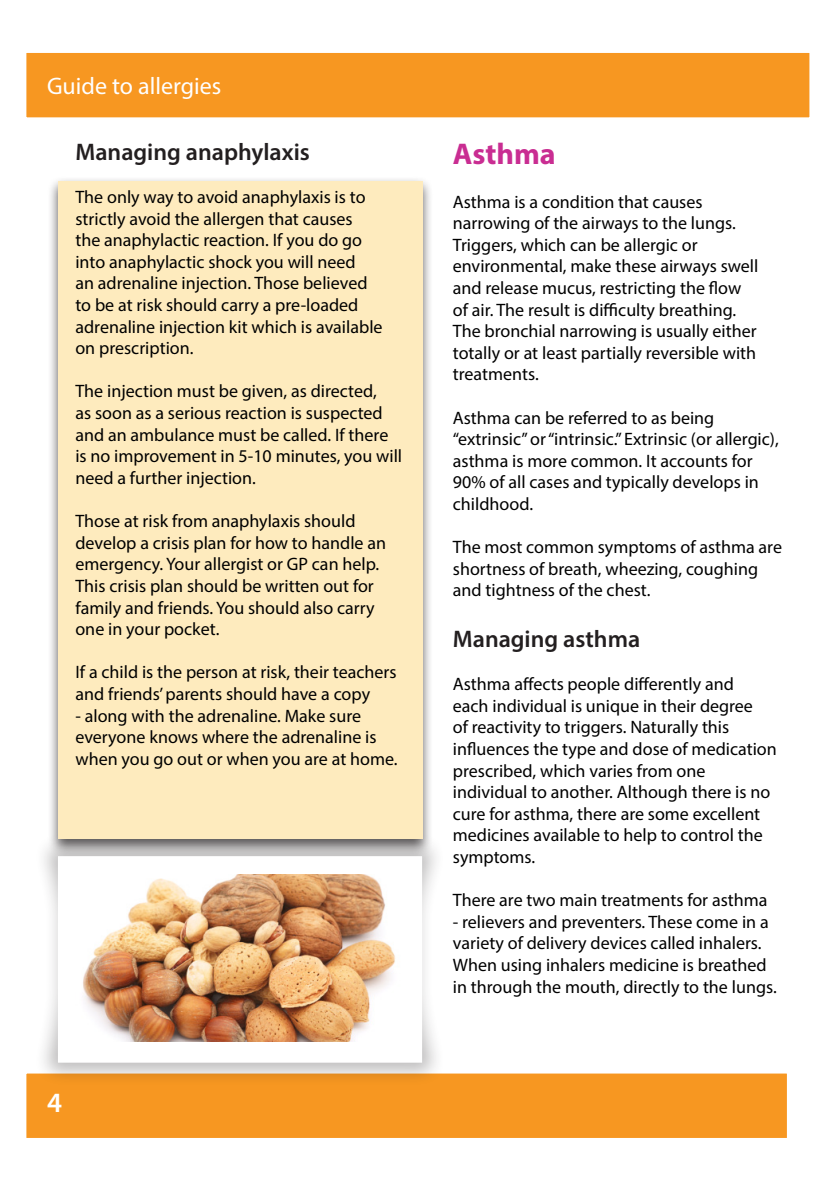
<style>
.page{position:relative;width:840px;height:1191px;background:#fff}
.page>*{position:absolute;margin:0;border:0;box-sizing:border-box;transform-origin:0 0}
.t1{font:700 30px "Myriad Pro";color:#c92d92}
.t2{font:600 28px "Myriad Pro";color:#fff}
.t3{font:600 24px "Myriad Pro";color:#231f20}
.t4{font:24px "Myriad Pro";color:#fff}
.t5{font:18px/21.6px "Myriad Pro";color:#000}
</style>
<div class="page">
<div style="left:24px;top:1071px;width:764px;height:69px;background:#f79721;border:2px solid #fff"></div>
<div style="left:24px;top:51px;width:787px;height:68px;background:#f79721;border:2px solid #fff"></div>
<div style="left:32px;top:830px;width:410px;height:254px;background:#231f20;opacity:.3"></div>
<div style="left:58px;top:856px;width:364px;height:206px;background:#fff"></div>
<div style="left:47px;top:176px;width:386px;height:680px;background:#231f20;opacity:.75"></div>
<div style="left:58px;top:181px;width:364px;height:658px;background:#feebbe"></div>
<img style="left:83px;top:874px;width:313px;height:167px">
<h3 class="t4" style="left:47px;top:71px;width:176px">Guide to allergies</h3>
<p class="t3" style="left:75px;top:136px;width:236px">Managing anaphylaxis</p>
<p class="t5" style="left:75px;top:186px;width:308px">The only way to avoid anaphylaxis is to strictly avoid the allergen that causes<br>the anaphylactic reaction. If you do go into anaphylactic shock you will need<br>an adrenaline injection. Those believed to be at risk should carry a pre-loaded adrenaline injection kit which is available on prescription.</p>
<p class="t5" style="left:75px;top:380px;width:328px">The injection must be given, as directed,<br>as soon as a serious reaction is suspected and an ambulance must be called. If there is no improvement in 5-10 minutes, you will need a further injection.</p>
<p class="t5" style="left:75px;top:510px;width:312px">Those at risk from anaphylaxis should develop a crisis plan for how to handle an emergency. Your allergist or GP can help.<br>This crisis plan should be written out for family and friends. You should also carry one in your pocket.</p>
<p class="t5" style="left:75px;top:661px;width:322px">If a child is the person at risk, their teachers and friends’ parents should have a copy</p>
<p class="t5" style="left:75px;top:704px;width:323px">- along with the adrenaline. Make sure everyone knows where the adrenaline is when you go out or when you are at home.</p>
<p class="t2" style="left:47px;top:1084px;width:17px">4</p>
<p class="t1" style="left:452px;top:135px;width:104px">Asthma</p>
<p class="t5" style="left:452px;top:190px;width:307px">Asthma is a condition that causes narrowing of the airways to the lungs.<br>Triggers, which can be allergic or environmental, make these airways swell and release mucus, restricting the flow of air. The result is difficulty breathing.<br>The bronchial narrowing is usually either totally or at least partially reversible with treatments.</p>
<p class="t5" style="left:452px;top:406px;width:327px">Asthma can be referred to as being “extrinsic” or “intrinsic.” Extrinsic (or allergic), asthma is more common. It accounts for 90% of all cases and typically develops in childhood.</p>
<p class="t5" style="left:452px;top:536px;width:330px">The most common symptoms of asthma are shortness of breath, wheezing, coughing and tightness of the chest.</p>
<p class="t3" style="left:452px;top:623px;width:189px">Managing asthma</p>
<p class="t5" style="left:452px;top:673px;width:325px">Asthma affects people differently and<br>each individual is unique in their degree<br>of reactivity to triggers. Naturally this influences the type and dose of medication prescribed, which varies from one individual to another. Although there is no cure for asthma, there are some excellent medicines available to help to control the symptoms.</p>
<p class="t5" style="left:452px;top:889px;width:316px">There are two main treatments for asthma</p>
<p class="t5" style="left:452px;top:910px;width:325px">- relievers and preventers. These come in a variety of delivery devices called inhalers.<br>When using inhalers medicine is breathed in through the mouth, directly to the lungs.</p>
</div>
